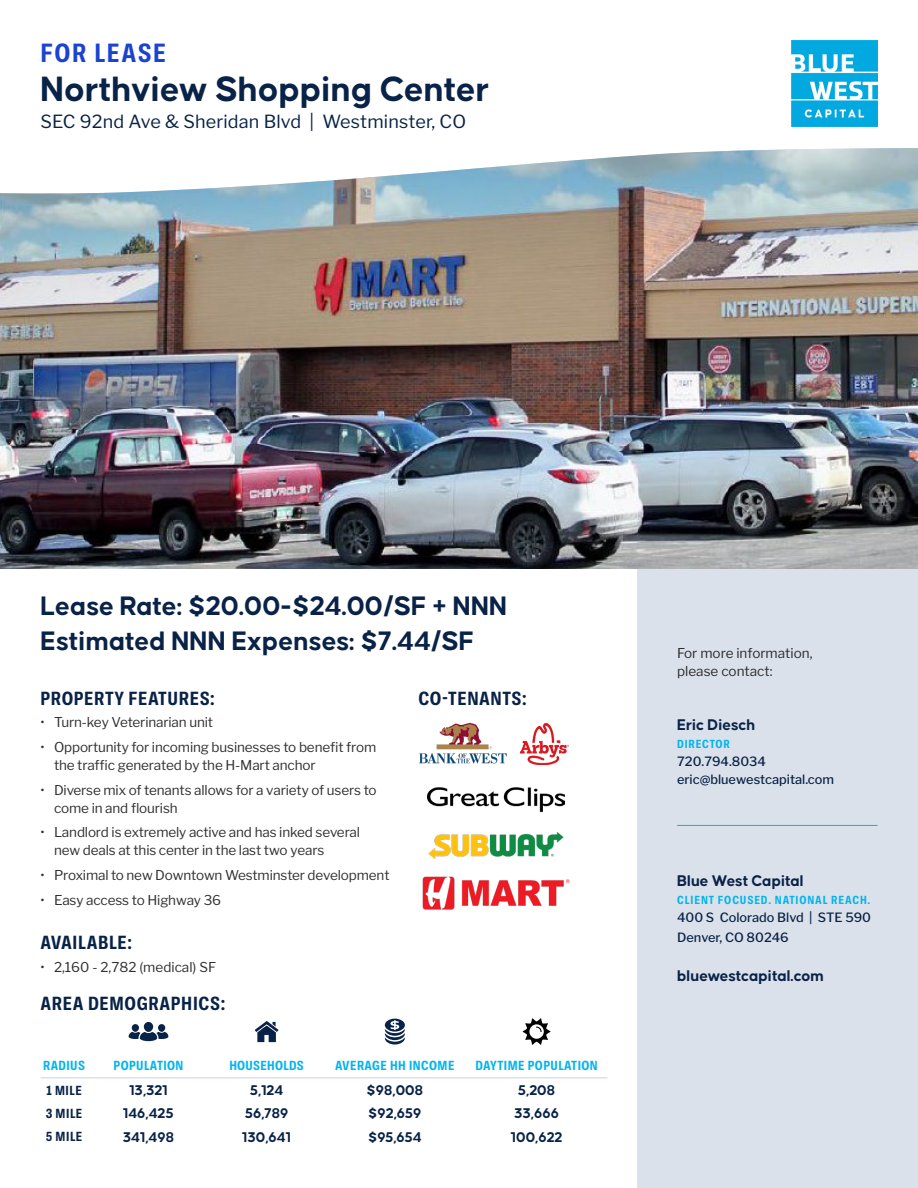
<style>
.page{position:relative;width:918px;height:1188px;background:#fff}
.page>*{position:absolute;margin:0;border:0;box-sizing:border-box;transform-origin:0 0}
.t1{font:700 37.5px "Causten";color:#092247}
.t2{font:700 28.5px "Causten";color:#092247}
.t3{font:700 27px "Ballinger Condensed";letter-spacing:.06em;color:#1c43cf}
.t4{font:700 19.5px "Ballinger Condensed";letter-spacing:.03em;color:#092247}
.t5{font:18px "Libre Franklin";letter-spacing:.01em;color:#092247}
.t6{font:700 16.5px "Causten";color:#092247}
.t7{font:700 15px "Causten";color:#092247}
.t8{font:13.5px/18px "Libre Franklin";letter-spacing:-.01em;color:#312f30}
.t9{font:700 13.5px "Ballinger Condensed";letter-spacing:.03em;color:#00b5ec}
.t10{font:13.5px/18px "Libre Franklin";color:#2e2b2c}
.t11{font:700 13.5px "Ballinger Condensed";letter-spacing:.04em;color:#092247}
.t12{font:500 12.75px "Libre Franklin";color:#092247}
.t13{font:700 12px "Ballinger Condensed";letter-spacing:.07em;color:#00b5ec}
</style>
<div class="page">
<div style="left:638px;top:560px;width:280px;height:628px;background:#dae1eb"></div>
<img style="left:791px;top:40px;width:87px;height:87px">
<hr style="left:677px;top:825px;width:201px;height:1px;background:#00b5ec">
<img style="left:0;top:194px;width:918px;height:375px">
<img style="left:0;top:148px;width:918px;height:46px">
<img style="left:419px;top:722px;width:88px;height:42px">
<img style="left:521px;top:724px;width:47px;height:40px">
<hr style="left:40px;top:1077px;width:48px;height:1px;background:#dae1eb">
<hr style="left:88px;top:1077px;width:121px;height:1px;background:#dae1eb">
<hr style="left:209px;top:1077px;width:115px;height:1px;background:#dae1eb">
<hr style="left:324px;top:1077px;width:142px;height:1px;background:#dae1eb">
<hr style="left:466px;top:1077px;width:142px;height:1px;background:#dae1eb">
<svg style="left:129px;top:1022px;width:39px;height:19px"></svg>
<svg style="left:255px;top:1021px;width:24px;height:21px"></svg>
<svg style="left:385px;top:1019px;width:20px;height:26px"></svg>
<svg style="left:523px;top:1018px;width:27px;height:27px"></svg>
<img style="left:427px;top:787px;width:138px;height:26px">
<img style="left:428px;top:832px;width:136px;height:27px">
<img style="left:423px;top:877px;width:147px;height:33px">
<p class="t3" style="left:40px;top:38px;width:127px">FOR LEASE</p>
<p class="t1" style="left:40px;top:68px;width:451px">Northview Shopping Center</p>
<p class="t5" style="left:40px;top:111px;width:427px">SEC 92nd Ave &amp; Sheridan Blvd | Westminster, CO</p>
<p class="t2" style="left:40px;top:590px;width:468px">Lease Rate: $20.00-$24.00/SF + NNN</p>
<p class="t2" style="left:40px;top:625px;width:435px">Estimated NNN Expenses: $7.44/SF</p>
<p class="t4" style="left:40px;top:687px;width:176px">PROPERTY FEATURES:</p>
<p class="t8" style="left:40px;top:713px;width:174px">• Turn-key Veterinarian unit</p>
<p class="t8" style="left:54px;top:738px;width:324px;text-indent:-14px">• Opportunity for incoming businesses to benefit from the traffic generated by the H-Mart anchor</p>
<p class="t8" style="left:54px;top:781px;width:324px;text-indent:-14px">• Diverse mix of tenants allows for a variety of users to come in and flourish</p>
<p class="t8" style="left:54px;top:824px;width:308px;text-indent:-14px">• Landlord is extremely active and has inked several new deals at this center in the last two years</p>
<p class="t8" style="left:40px;top:866px;width:351px">• Proximal to new Downtown Westminster development</p>
<p class="t8" style="left:40px;top:891px;width:182px">• Easy access to Highway 36</p>
<p class="t4" style="left:40px;top:932px;width:93px">AVAILABLE:</p>
<p class="t8" style="left:40px;top:958px;width:177px">• 2,160 - 2,782 (medical) SF</p>
<p class="t4" style="left:40px;top:993px;width:186px">AREA DEMOGRAPHICS:</p>
<p class="t4" style="left:418px;top:687px;width:110px">CO-TENANTS:</p>
<p class="t9" style="left:43px;top:1058px;width:43px">RADIUS</p>
<p class="t9" style="left:114px;top:1058px;width:71px">POPULATION</p>
<p class="t9" style="left:229px;top:1058px;width:76px">HOUSEHOLDS</p>
<p class="t9" style="left:335px;top:1058px;width:121px">AVERAGE HH INCOME</p>
<p class="t9" style="left:476px;top:1058px;width:124px">DAYTIME POPULATION</p>
<p class="t11" style="left:46px;top:1083px;width:37px">1 MILE</p>
<p class="t7" style="left:129px;top:1082px;width:40px">13,321</p>
<p class="t7" style="left:250px;top:1082px;width:35px">5,124</p>
<p class="t7" style="left:367px;top:1082px;width:58px">$98,008</p>
<p class="t7" style="left:518px;top:1082px;width:39px">5,208</p>
<p class="t11" style="left:46px;top:1106px;width:38px">3 MILE</p>
<p class="t7" style="left:123px;top:1105px;width:52px">146,425</p>
<p class="t7" style="left:245px;top:1105px;width:45px">56,789</p>
<p class="t7" style="left:368px;top:1105px;width:55px">$92,659</p>
<p class="t7" style="left:514px;top:1105px;width:46px">33,666</p>
<p class="t11" style="left:46px;top:1129px;width:38px">5 MILE</p>
<p class="t7" style="left:123px;top:1128px;width:53px">341,498</p>
<p class="t7" style="left:242px;top:1128px;width:50px">130,641</p>
<p class="t7" style="left:368px;top:1128px;width:55px">$95,654</p>
<p class="t7" style="left:511px;top:1128px;width:53px">100,622</p>
<p class="t10" style="left:677px;top:644px;width:137px">For more information, please contact:</p>
<p class="t6" style="left:677px;top:716px;width:80px">Eric Diesch</p>
<p class="t13" style="left:677px;top:737px;width:54px">DIRECTOR</p>
<p class="t12" style="left:677px;top:754px;width:90px">720.794.8034</p>
<p class="t12" style="left:677px;top:772px;width:158px">eric@bluewestcapital.com</p>
<p class="t6" style="left:677px;top:872px;width:128px">Blue West Capital</p>
<p class="t13" style="left:677px;top:894px;width:195px">CLIENT FOCUSED. NATIONAL REACH.</p>
<p class="t12" style="left:677px;top:910px;width:196px">400 S Colorado Blvd | STE 590</p>
<p class="t12" style="left:677px;top:930px;width:113px">Denver, CO 80246</p>
<p class="t6" style="left:677px;top:966px;width:149px">bluewestcapital.com</p>
</div>
